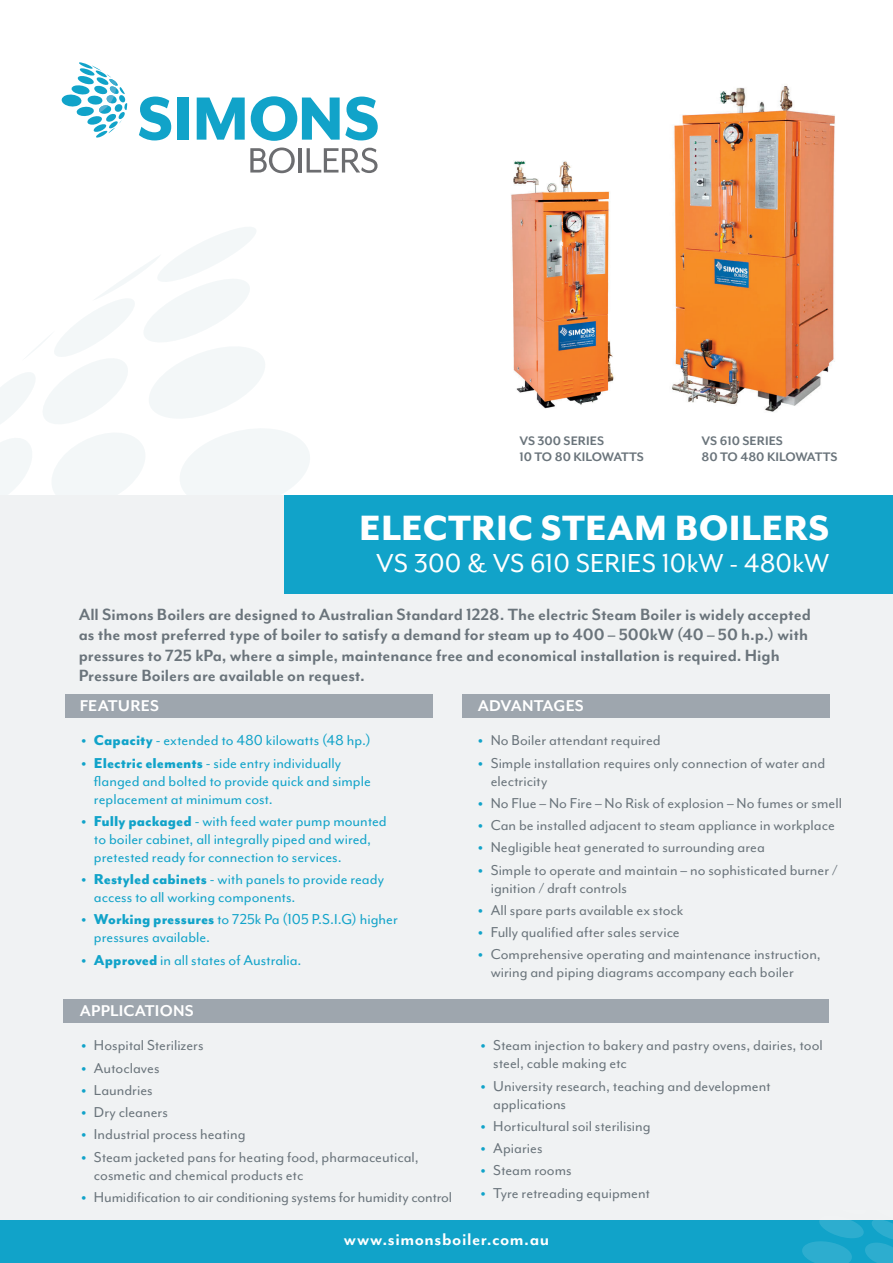
<style>
.page{position:relative;width:893px;height:1263px;background:#fff}
.page>*{position:absolute;margin:0;border:0;box-sizing:border-box;transform-origin:0 0}
.Main_Heading{font:800 40.5px "Mr Eaves Mod OT";letter-spacing:.01em;color:#fff}
.Main_heading_sub_hea{font:30px "Mr Eaves Mod OT";color:#fff}
.t1{font:700 19.5px "Mr Eaves Mod OT";letter-spacing:.03em;color:#fff}
.SB_BODY_COPY_BOLD_IN{font:700 18.75px/20.2px "Mr Eaves Mod OT";color:#6a747b}
.SM_HEADING_BODY_COPY{font:700 18px "Mr Eaves Mod OT";letter-spacing:.01em;color:#fff}
.FEATURES_BULLET_POIN{font:16.5px/18px "Mr Eaves Mod OT";color:#6a747b}
.Features_Bullet_poin{font:16.5px/18px "Mr Eaves Mod OT";color:#11a3c9}
.small_text_under_ima{font:700 14.25px "Mr Eaves Mod OT";color:#6a747b}
.s1{font-weight:800}
.s2{font-weight:800;color:#11a3c9}
</style>
<div class="page">
<svg style="left:0;top:227px;width:310px;height:268px"></svg>
<svg style="left:139px;top:97px;width:32px;height:43px"></svg>
<div style="left:177px;top:98px;width:12px;height:42px;background:#11a3c9"></div>
<svg style="left:197px;top:98px;width:48px;height:42px"></svg>
<svg style="left:251px;top:96px;width:127px;height:45px"></svg>
<svg style="left:62px;top:62px;width:65px;height:76px"></svg>
<svg style="left:250px;top:148px;width:45px;height:25px"></svg>
<hr style="left:298px;top:148px;width:4px;height:25px;background:#6c6d70">
<svg style="left:307px;top:148px;width:71px;height:25px"></svg>
<div style="left:0;top:495px;width:893px;height:735px;background:#f0f2f3"></div>
<div style="left:0;top:1220px;width:893px;height:43px;background:#11a3c9"></div>
<div style="left:285px;top:495px;width:608px;height:98px;background:#11a3c9"></div>
<div style="left:64px;top:999px;width:765px;height:23px;background:#9ea6ae"></div>
<div style="left:65px;top:694px;width:368px;height:23px;background:#9ea6ae"></div>
<div style="left:462px;top:694px;width:367px;height:23px;background:#9ea6ae"></div>
<svg style="left:802px;top:1220px;width:91px;height:43px"></svg>
<img style="left:511px;top:161px;width:103px;height:248px">
<img style="left:672px;top:86px;width:163px;height:326px">
<p class="small_text_under_ima" style="left:519px;top:433px;width:86px">VS 300 SERIES</p>
<p class="small_text_under_ima" style="left:519px;top:449px;width:126px">10 TO 80 KILOWATTS</p>
<p class="small_text_under_ima" style="left:702px;top:433px;width:83px">VS 610 SERIES</p>
<p class="small_text_under_ima" style="left:702px;top:449px;width:137px">80 TO 480 KILOWATTS</p>
<p class="Main_Heading" style="left:359px;top:506px;width:472px">ELECTRIC STEAM BOILERS</p>
<p class="Main_heading_sub_hea" style="left:376px;top:546px;width:454px">VS 300 &amp; VS 610 SERIES 10kW - 480kW</p>
<p class="SB_BODY_COPY_BOLD_IN" style="left:79px;top:605px;width:734px">All Simons Boilers are designed to Australian Standard 1228. The electric Steam Boiler is widely accepted as the most preferred type of boiler to satisfy a demand for steam up to 400 – 500kW (40 – 50 h.p.) with pressures to 725 kPa, where a simple, maintenance free and economical installation is required. High Pressure Boilers are available on request.</p>
<p class="SM_HEADING_BODY_COPY" style="left:80px;top:696px;width:81px">FEATURES</p>
<p class="SM_HEADING_BODY_COPY" style="left:478px;top:696px;width:108px">ADVANTAGES</p>
<p class="Features_Bullet_poin" style="left:81px;top:731px;width:291px"><span class="s1">• Capacity</span> - extended to 480 kilowatts (48 hp.)</p>
<p class="Features_Bullet_poin" style="left:94px;top:754px;width:278px;text-indent:-13px"><span class="s1">• Electric elements</span> - side entry individually flanged and bolted to provide quick and simple replacement at minimum cost.</p>
<p class="Features_Bullet_poin" style="left:94px;top:812px;width:294px;text-indent:-13px"><span class="s1">• Fully packaged</span> - with feed water pump mounted to boiler cabinet, all integrally piped and wired, pretested ready for connection to services.</p>
<p class="Features_Bullet_poin" style="left:94px;top:870px;width:292px;text-indent:-13px"><span class="s1">• Restyled cabinets</span> - with panels to provide ready access to all working components.</p>
<p class="Features_Bullet_poin" style="left:94px;top:910px;width:305px;text-indent:-13px"><span class="s1">• Working pressures</span> to 725k Pa (105 P.S.I.G) higher pressures available.</p>
<p class="Features_Bullet_poin" style="left:81px;top:951px;width:222px"><span class="s1">• Approved</span> in all states of Australia.</p>
<p class="FEATURES_BULLET_POIN" style="left:478px;top:731px;width:184px"><span class="s2">•</span> No Boiler attendant required</p>
<p class="FEATURES_BULLET_POIN" style="left:491px;top:754px;width:336px;text-indent:-13px"><span class="s2">•</span> Simple installation requires only connection of water and electricity</p>
<p class="FEATURES_BULLET_POIN" style="left:478px;top:794px;width:366px"><span class="s2">•</span> No Flue – No Fire – No Risk of explosion – No fumes or smell</p>
<p class="FEATURES_BULLET_POIN" style="left:478px;top:816px;width:358px"><span class="s2">•</span> Can be installed adjacent to steam appliance in workplace</p>
<p class="FEATURES_BULLET_POIN" style="left:478px;top:838px;width:288px"><span class="s2">•</span> Negligible heat generated to surrounding area</p>
<p class="FEATURES_BULLET_POIN" style="left:491px;top:861px;width:348px;text-indent:-13px"><span class="s2">•</span> Simple to operate and maintain – no sophisticated burner / ignition / draft controls</p>
<p class="FEATURES_BULLET_POIN" style="left:478px;top:901px;width:207px"><span class="s2">•</span> All spare parts available ex stock</p>
<p class="FEATURES_BULLET_POIN" style="left:478px;top:923px;width:203px"><span class="s2">•</span> Fully qualified after sales service</p>
<p class="FEATURES_BULLET_POIN" style="left:491px;top:945px;width:332px;text-indent:-13px"><span class="s2">•</span> Comprehensive operating and maintenance instruction, wiring and piping diagrams accompany each boiler</p>
<p class="SM_HEADING_BODY_COPY" style="left:80px;top:1001px;width:116px">APPLICATIONS</p>
<p class="FEATURES_BULLET_POIN" style="left:81px;top:1037px;width:124px"><span class="s2">•</span> Hospital Sterilizers</p>
<p class="FEATURES_BULLET_POIN" style="left:81px;top:1059px;width:80px"><span class="s2">•</span> Autoclaves</p>
<p class="FEATURES_BULLET_POIN" style="left:81px;top:1081px;width:73px"><span class="s2">•</span> Laundries</p>
<p class="FEATURES_BULLET_POIN" style="left:81px;top:1103px;width:88px"><span class="s2">•</span> Dry cleaners</p>
<p class="FEATURES_BULLET_POIN" style="left:81px;top:1126px;width:166px"><span class="s2">•</span> Industrial process heating</p>
<p class="FEATURES_BULLET_POIN" style="left:94px;top:1148px;width:326px;text-indent:-13px"><span class="s2">•</span> Steam jacketed pans for heating food, pharmaceutical, cosmetic and chemical products etc</p>
<p class="FEATURES_BULLET_POIN" style="left:81px;top:1188px;width:373px"><span class="s2">•</span> Humidification to air conditioning systems for humidity control</p>
<p class="FEATURES_BULLET_POIN" style="left:493px;top:1037px;width:331px;text-indent:-13px"><span class="s2">•</span> Steam injection to bakery and pastry ovens, dairies, tool steel, cable making etc</p>
<p class="FEATURES_BULLET_POIN" style="left:493px;top:1077px;width:279px;text-indent:-13px"><span class="s2">•</span> University research, teaching and development applications</p>
<p class="FEATURES_BULLET_POIN" style="left:480px;top:1117px;width:172px"><span class="s2">•</span> Horticultural soil sterilising</p>
<p class="FEATURES_BULLET_POIN" style="left:480px;top:1139px;width:64px"><span class="s2">•</span> Apiaries</p>
<p class="FEATURES_BULLET_POIN" style="left:480px;top:1162px;width:93px"><span class="s2">•</span> Steam rooms</p>
<p class="FEATURES_BULLET_POIN" style="left:480px;top:1184px;width:171px"><span class="s2">•</span> Tyre retreading equipment</p>
<p class="t1" style="left:344px;top:1229px;width:207px">www.simonsboiler.com.au</p>
</div>
